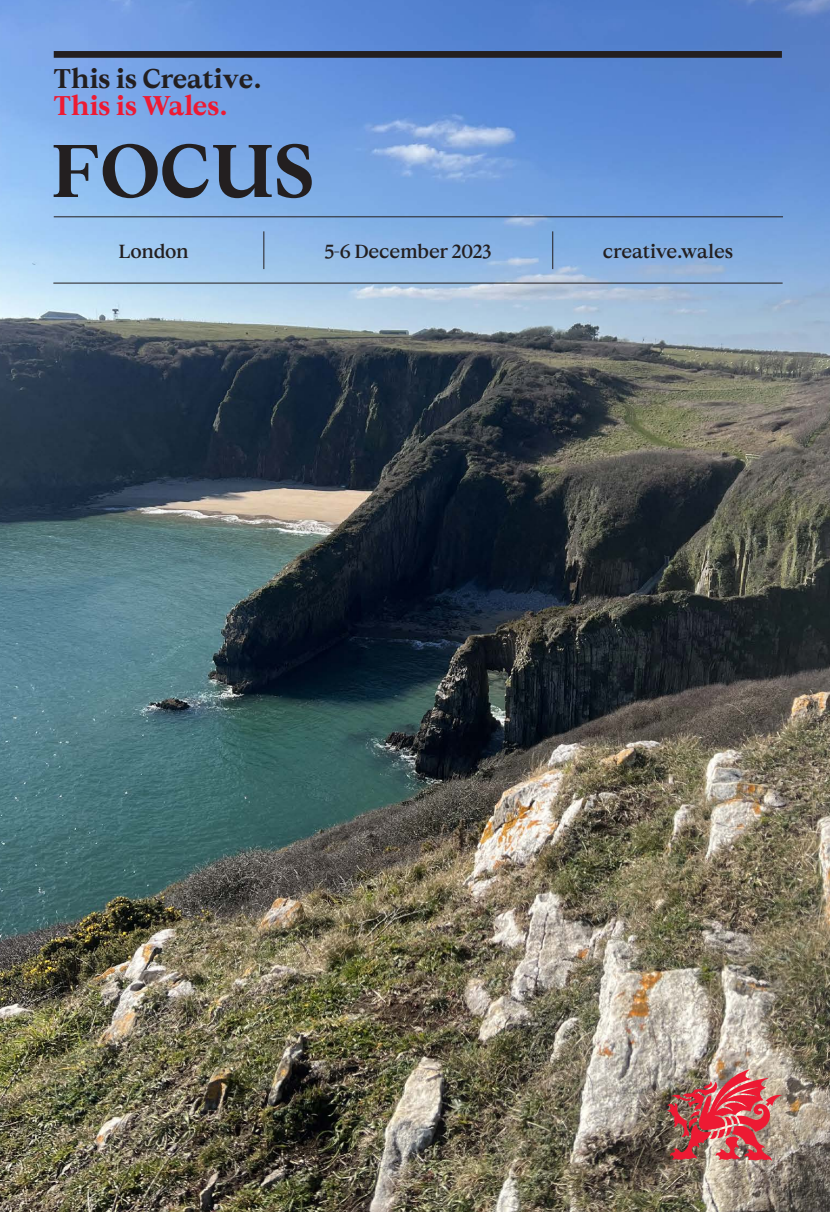
<style>
.page{position:relative;width:830px;height:1212px;background:#fff}
.page>*{position:absolute;margin:0;border:0;box-sizing:border-box;transform-origin:0 0}
.t1{font:700 74.25px "Wales Serif";letter-spacing:.01em;color:#231f20}
.t2{font:700 27px "Wales Serif";color:#231f20}
.t3{font:700 27px "Wales Serif";color:#ed1a33}
.t4{font:500 18.9px "Wales Serif";letter-spacing:-.015em;color:#231f20}
</style>
<div class="page">
<img style="left:0;top:0;width:829px;height:1212px">
<img style="left:666px;top:1069px;width:115px;height:92px">
<hr style="left:263px;top:231px;width:1px;height:38px;background:#231f20">
<hr style="left:552px;top:231px;width:1px;height:38px;background:#231f20">
<hr style="left:53px;top:283px;width:729px;height:1px;background:#231f20">
<hr style="left:54px;top:216px;width:728px;height:1px;background:#231f20">
<div style="left:54px;top:51px;width:727px;height:7px;background:#231f20"></div>
<p class="t2" style="left:53px;top:62px;width:210px">This is Creative.</p>
<p class="t3" style="left:53px;top:89px;width:176px">This is Wales.</p>
<p class="t1" style="left:51px;top:126px;width:264px">FOCUS</p>
<p class="t4" style="left:118px;top:240px;width:72px">London</p>
<p class="t4" style="left:324px;top:240px;width:168px">5-6 December 2023</p>
<p class="t4" style="left:602px;top:240px;width:132px">creative.wales</p>
</div>
